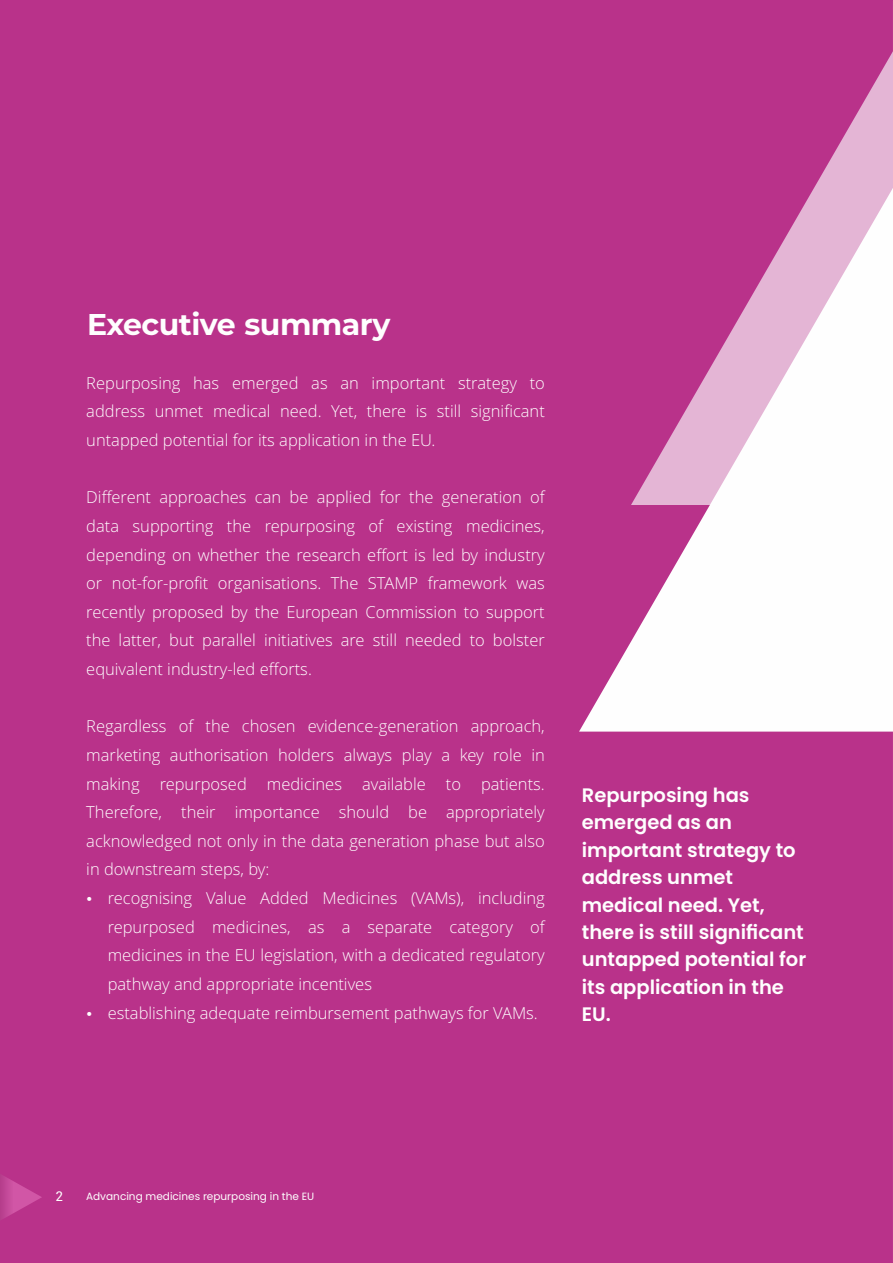
<style>
.page{position:relative;width:893px;height:1263px;background:#b9328a}
.page>*{position:absolute;margin:0;border:0;box-sizing:border-box;transform-origin:0 0}
.t1{font:700 30px "Montserrat";letter-spacing:-.02em;color:#fefefe}
.t2{font:600 19.5px/27.5px "Poppins";color:#fefefe}
.t3{font:300 16.5px/28.7px "Open Sans";color:#fefefe;text-align:justify}
.t4{font:13.5px "Roboto";color:#fefefe}
.t5{font:10.5px "Poppins";color:#fefefe}
</style>
<div class="page">
<svg style="left:0;top:1167px;width:42px;height:60px;background:#bf3d91"></svg>
<div style="left:631px;top:0;width:262px;height:100px;background:#b9328a"></div>
<svg style="left:579px;top:100px;width:314px;height:632px"></svg>
<svg style="left:87px;top:897px;width:5px;height:4px"></svg>
<svg style="left:87px;top:1011px;width:4px;height:4px"></svg>
<h1 class="t1" style="left:87px;top:306px;width:305px">Executive summary</h1>
<p class="t3" style="left:86px;top:370px;width:460px">Repurposing has emerged as an important strategy to address unmet medical need. Yet, there is still significant untapped potential for its application in the EU.</p>
<p class="t3" style="left:86px;top:485px;width:460px">Different approaches can be applied for the generation of data supporting the repurposing of existing medicines, depending on whether the research effort is led by industry or not-for-profit organisations. The STAMP framework was recently proposed by the European Commission to support the latter, but parallel initiatives are still needed to bolster equivalent industry-led efforts.</p>
<p class="t3" style="left:86px;top:714px;width:460px">Regardless of the chosen evidence-generation approach, marketing authorisation holders always play a key role in making repurposed medicines available to patients.<br>Therefore, their importance should be appropriately acknowledged not only in the data generation phase but also in downstream steps, by:</p>
<p class="t3" style="left:108px;top:885px;width:439px;text-align:left">recognising Value Added Medicines (VAMs), including repurposed medicines, as a separate category of medicines in the EU legislation, with a dedicated regulatory pathway and appropriate incentives<br>establishing adequate reimbursement pathways for VAMs.</p>
<p class="t2" style="left:582px;top:781px;width:226px">Repurposing has emerged as an important strategy to address unmet medical need. Yet, there is still significant untapped potential for its application in the<br>EU.</p>
<p class="t4" style="left:56px;top:1191px;width:9px">2</p>
<p class="t5" style="left:86px;top:1188px;width:230px">Advancing medicines repurposing in the EU</p>
</div>
